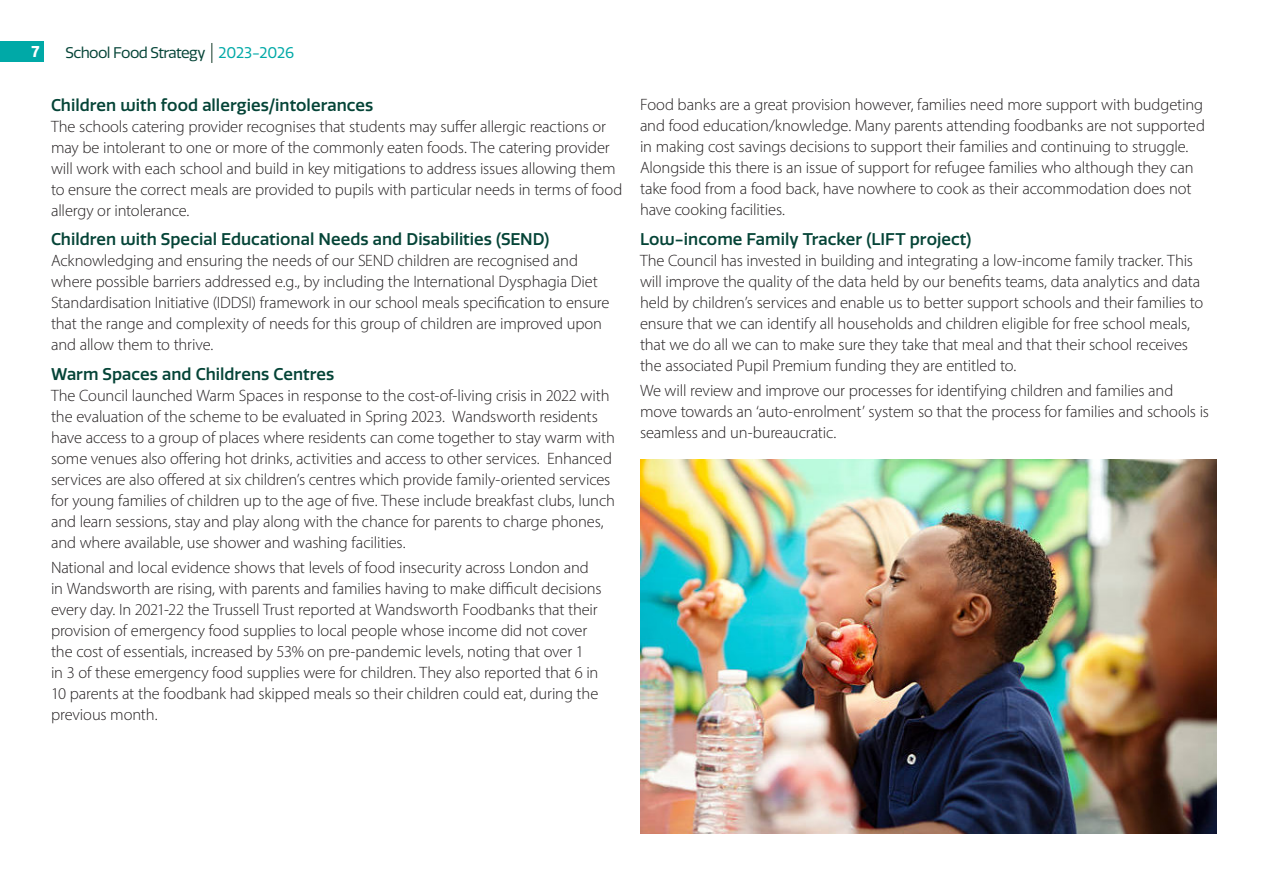
<style>
.page{position:relative;width:1263px;height:893px;background:#fff}
.page>*{position:absolute;margin:0;border:0;box-sizing:border-box;transform-origin:0 0}
.t1{font:300 16.5px/21px "Myriad Pro";letter-spacing:-.01em;color:#231f20}
.t2{font:500 16.5px "Quatro";color:#054437}
.t3{font:700 15.3px "Quatro";color:#fff}
.t4{font:15px "Quatro";letter-spacing:-.04em;color:#054437}
.s1{color:#00a9a7}
</style>
<div class="page">
<div style="left:0;top:41px;width:43px;height:20px;background:#00a9a7"></div>
<hr style="left:211px;top:43px;width:2px;height:20px;background:#627a6e">
<img style="left:641px;top:459px;width:575px;height:374px">
<p class="t3" style="left:31px;top:43px;width:9px">7</p>
<p class="t4" style="left:65px;top:45px;width:230px">School Food Strategy <span class="s1">2023-2026</span></p>
<p class="t2" style="left:51px;top:95px;width:324px">Children with food allergies/intolerances</p>
<p class="t1" style="left:51px;top:115px;width:573px">The schools catering provider recognises that students may suffer allergic reactions or may be intolerant to one or more of the commonly eaten foods. The catering provider will work with each school and build in key mitigations to address issues allowing them to ensure the correct meals are provided to pupils with particular needs in terms of food allergy or intolerance.</p>
<p class="t2" style="left:51px;top:230px;width:500px">Children with Special Educational Needs and Disabilities (SEND)</p>
<p class="t1" style="left:51px;top:250px;width:560px">Acknowledging and ensuring the needs of our SEND children are recognised and where possible barriers addressed e.g., by including the International Dysphagia Diet Standardisation Initiative (IDDSI) framework in our school meals specification to ensure that the range and complexity of needs for this group of children are improved upon and allow them to thrive.</p>
<p class="t2" style="left:51px;top:364px;width:285px">Warm Spaces and Childrens Centres</p>
<p class="t1" style="left:51px;top:384px;width:566px">The Council launched Warm Spaces in response to the cost-of-living crisis in 2022 with the evaluation of the scheme to be evaluated in Spring 2023. Wandsworth residents have access to a group of places where residents can come together to stay warm with some venues also offering hot drinks, activities and access to other services. Enhanced services are also offered at six children’s centres which provide family-oriented services for young families of children up to the age of five. These include breakfast clubs, lunch and learn sessions, stay and play along with the chance for parents to charge phones, and where available, use shower and washing facilities.</p>
<p class="t1" style="left:51px;top:557px;width:552px">National and local evidence shows that levels of food insecurity across London and in Wandsworth are rising, with parents and families having to make difficult decisions every day. In 2021-22 the Trussell Trust reported at Wandsworth Foodbanks that their provision of emergency food supplies to local people whose income did not cover the cost of essentials, increased by 53% on pre-pandemic levels, noting that over 1<br>in 3 of these emergency food supplies were for children. They also reported that 6 in 10 parents at the foodbank had skipped meals so their children could eat, during the previous month.</p>
<p class="t1" style="left:640px;top:94px;width:566px">Food banks are a great provision however, families need more support with budgeting and food education/knowledge. Many parents attending foodbanks are not supported in making cost savings decisions to support their families and continuing to struggle.<br>Alongside this there is an issue of support for refugee families who although they can take food from a food back, have nowhere to cook as their accommodation does not have cooking facilities.</p>
<p class="t2" style="left:640px;top:229px;width:333px">Low-income Family Tracker (LIFT project)</p>
<p class="t1" style="left:640px;top:250px;width:565px">The Council has invested in building and integrating a low-income family tracker. This will improve the quality of the data held by our benefits teams, data analytics and data held by children’s services and enable us to better support schools and their families to ensure that we can identify all households and children eligible for free school meals, that we do all we can to make sure they take that meal and that their school receives the associated Pupil Premium funding they are entitled to.</p>
<p class="t1" style="left:640px;top:380px;width:570px">We will review and improve our processes for identifying children and families and move towards an ‘auto-enrolment’ system so that the process for families and schools is seamless and un-bureaucratic.</p>
</div>
